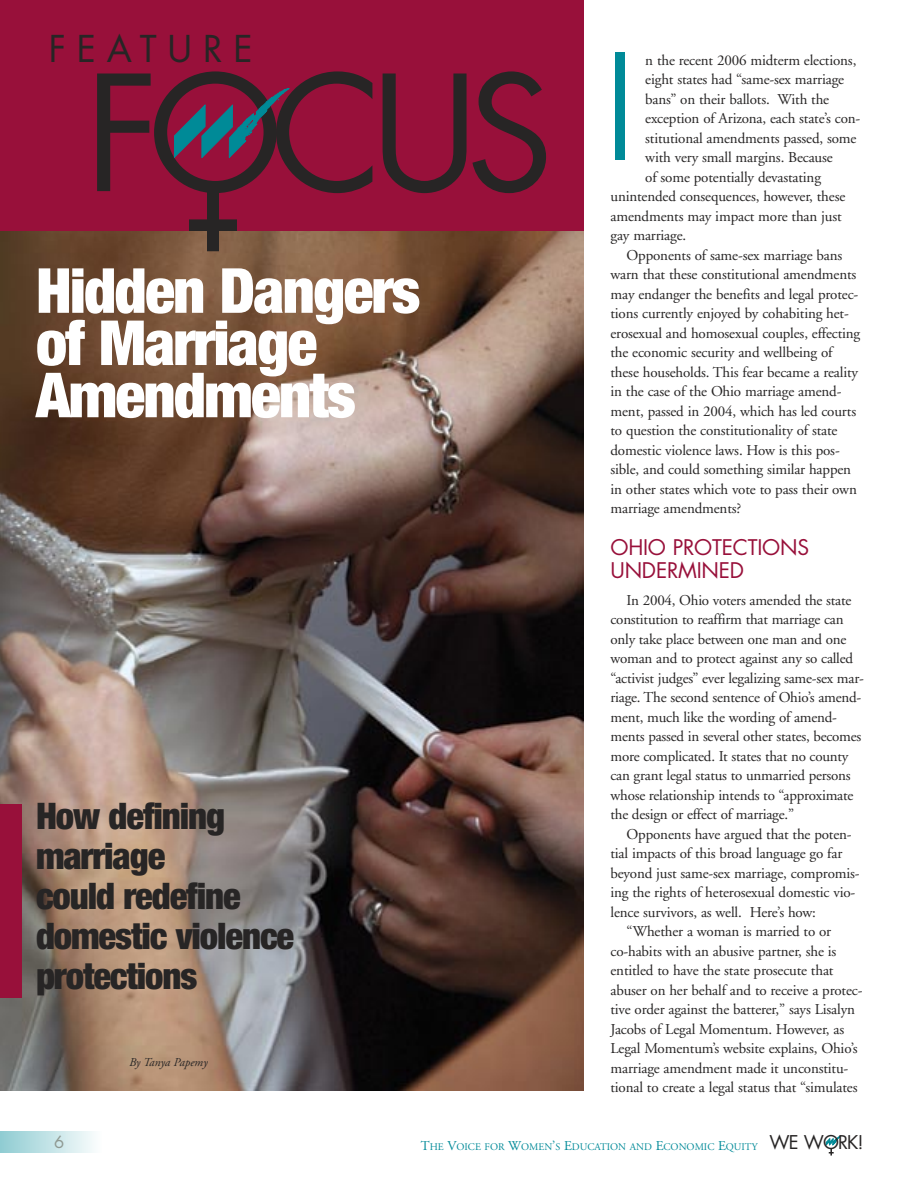
<style>
.page{position:relative;width:918px;height:1188px;background:#fff}
.page>*{position:absolute;margin:0;border:0;box-sizing:border-box;transform-origin:0 0}
.t1{font:156px "Futura";letter-spacing:-.075em;color:#272525}
.t2{font:300 condensed 142.5px "Futura";color:#008a98}
.t3{font:900 condensed 62.25px/52.2px "Helvetica Neue";letter-spacing:-.03em;color:#fff}
.t4{font:900 condensed 36.6px/40px "Helvetica Neue";letter-spacing:-.03em;color:#272525}
.t5{font:36px "Futura";letter-spacing:.3em;color:#272525}
.new_sub{font:21px/22.5px "Futura";letter-spacing:-.01em;color:#98103a}
.t6{font:18.45px "Futura";letter-spacing:-.05em;color:#272525}
.t7{font:16.5px "Futura";color:#8f9992}
.Text{font:15px/19.5px "Adobe Garamond";letter-spacing:-.01em;color:#272525}
.no_indent{font:15px "Adobe Garamond";letter-spacing:-.01em;color:#272525}
.t8{font:italic 12px "Adobe Garamond";color:#272525}
.t9{font:10.2px "Adobe Garamond";color:#008a98}
.s1{font-size:13.5px}
</style>
<div class="page">
<div style="left:0;top:0;width:583px;height:421px;background:#98103a"></div>
<svg style="left:826px;top:1136px;width:14px;height:20px"></svg>
<div style="left:189px;top:219px;width:48px;height:12px;background:#272525"></div>
<div style="left:0;top:1132px;width:101px;height:20px;background:linear-gradient(to right,#8fccd2,#fcfefe)"></div>
<img style="left:0;top:232px;width:583px;height:858px">
<div style="left:207px;top:190px;width:12px;height:61px;background:#272525"></div>
<svg style="left:174px;top:88px;width:116px;height:70px"></svg>
<div style="left:0;top:804px;width:22px;height:194px;background:#98103a"></div>
<p class="t5" style="left:49px;top:24px;width:205px">FEATURE</p>
<p class="t1" style="left:85px;top:26px;width:470px">FOCUS</p>
<p class="t3" style="left:36px;top:264px;width:386px">Hidden Dangers of Marriage<br>Amendments</p>
<p class="t4" style="left:36px;top:796px;width:260px">How defining marriage<br>could redefine domestic violence protections</p>
<p class="t8" style="left:129px;top:1056px;width:80px">By Tanya Papemy</p>
<p class="t2" style="left:606px;top:18px;width:29px">I</p>
<p class="no_indent" style="left:645px;top:52px;width:213px">n the recent 2006 midterm elections,</p>
<p class="no_indent" style="left:645px;top:72px;width:200px">eight states had “same-sex marriage</p>
<p class="no_indent" style="left:645px;top:91px;width:185px">bans” on their ballots. With the</p>
<p class="no_indent" style="left:645px;top:111px;width:217px">exception of Arizona, each state’s con-</p>
<p class="no_indent" style="left:645px;top:130px;width:213px">stitutional amendments passed, some</p>
<p class="no_indent" style="left:645px;top:150px;width:189px">with very small margins. Because</p>
<p class="no_indent" style="left:645px;top:169px;width:177px">of some potentially devastating</p>
<p class="no_indent" style="left:610px;top:189px;width:236px">unintended consequences, however, these</p>
<p class="no_indent" style="left:610px;top:208px;width:233px">amendments may impact more than just</p>
<p class="no_indent" style="left:610px;top:228px;width:77px">gay marriage.</p>
<p class="Text" style="left:610px;top:246px;width:251px;text-indent:16px">Opponents of same-sex marriage bans warn that these constitutional amendments may endanger the benefits and legal protec&shy;tions currently enjoyed by cohabiting het&shy;erosexual and homosexual couples, effecting the economic security and wellbeing of these households. This fear became a reality in the case of the Ohio marriage amend&shy;ment, passed in 2004, which has led courts to question the constitutionality of state domestic violence laws. How is this pos&shy;sible, and could something similar happen in other states which vote to pass their own marriage amendments?</p>
<p class="new_sub" style="left:610px;top:536px;width:200px">OHIO PROTECTIONS<br>UNDERMINED</p>
<p class="Text" style="left:610px;top:591px;width:255px;text-indent:16px">In 2004, Ohio voters amended the state constitution to reaffirm that marriage can only take place between one man and one woman and to protect against any so called “activist judges” ever legalizing same-sex mar&shy;riage. The second sentence of Ohio’s amend&shy;ment, much like the wording of amend&shy;ments passed in several other states, becomes more complicated. It states that no county can grant legal status to unmarried persons whose relationship intends to “approximate the design or effect of marriage.”</p>
<p class="Text" style="left:610px;top:825px;width:251px;text-indent:16px">Opponents have argued that the poten&shy;tial impacts of this broad language go far beyond just same-sex marriage, compromis&shy;ing the rights of heterosexual domestic vio&shy;lence survivors, as well. Here’s how:</p>
<p class="Text" style="left:610px;top:922px;width:254px;text-indent:16px">“Whether a woman is married to or co-habits with an abusive partner, she is entitled to have the state prosecute that abuser on her behalf and to receive a protec&shy;tive order against the batterer,” says Lisalyn Jacobs of Legal Momentum. However, as Legal Momentum’s website explains, Ohio’s marriage amendment made it unconstitu&shy;tional to create a legal status that “simulates</p>
<p class="t7" style="left:54px;top:1131px;width:12px">6</p>
<p class="t9" style="left:421px;top:1141px;width:338px"><span class="s1">T</span>HE <span class="s1">V</span>OICE FOR <span class="s1">W</span>OMEN<span class="s1">’</span>S <span class="s1">E</span>DUCATION AND <span class="s1">E</span>CONOMIC <span class="s1">E</span>QUITY</p>
<p class="t6" style="left:770px;top:1129px;width:96px">WE WORK!</p>
</div>
